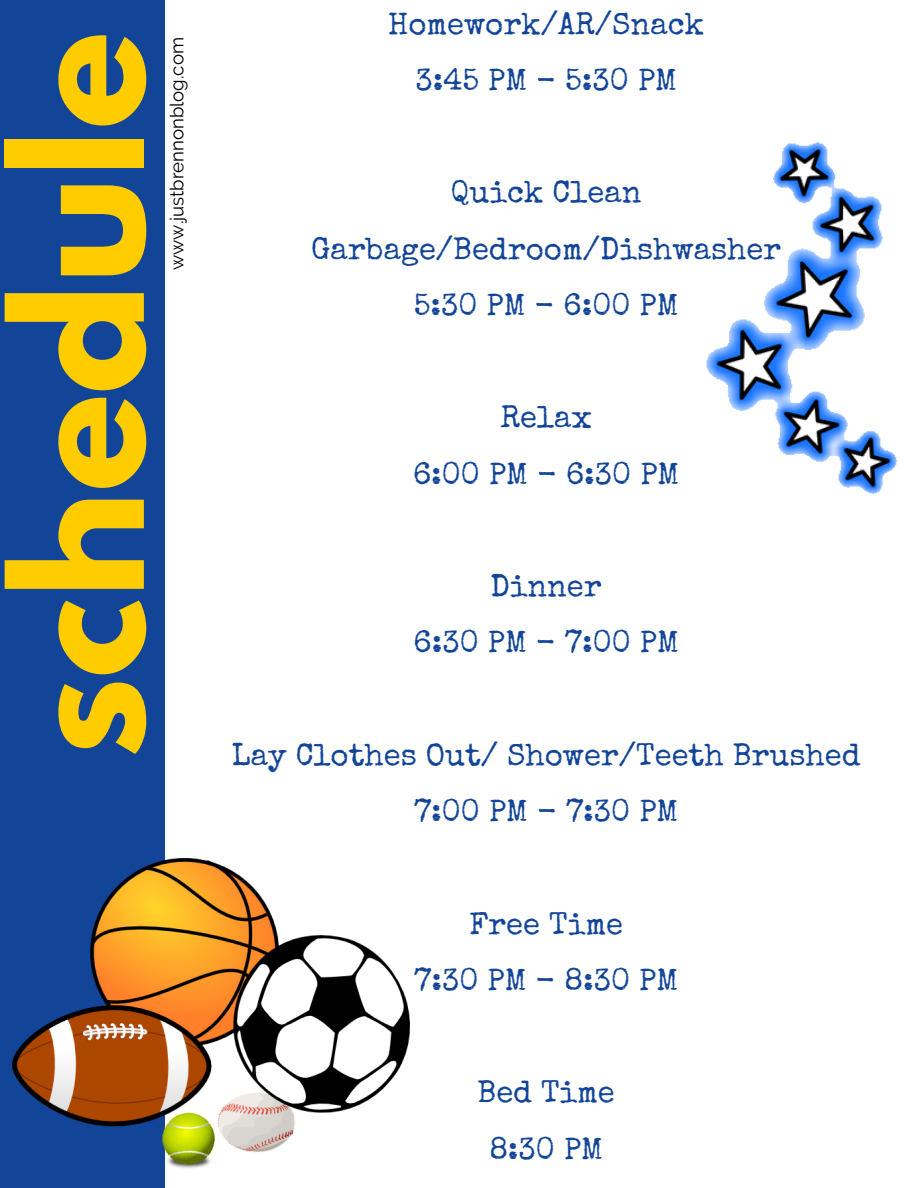
<style>
.page{position:relative;width:918px;height:1188px;background:#124598}
.page>*{position:absolute;margin:0;border:0;box-sizing:border-box;transform-origin:0 0}
.t1{font:700 161.85px "League Spartan";color:#fc0}
.t2{font:31.2px/56.2px "Special Elite";color:#124598;text-align:center}
.t3{font:18.75px "Raleway";color:#000}
</style>
<div class="page">
<div style="left:165px;top:0;width:753px;height:1188px;background:#fff"></div>
<img style="left:12px;top:858px;width:397px;height:310px">
<img style="left:706px;top:142px;width:192px;height:353px">
<h1 class="t1" style="left:-2px;top:758px;width:728px;rotate:-90deg">schedule</h1>
<p class="t3" style="left:166px;top:270px;width:234px;rotate:-90deg">www.justbrennonblog.com</p>
<p class="t2" style="left:388px;top:-1px;width:318px">Homework/AR/Snack<br>3:45 PM - 5:30 PM</p>
<p class="t2" style="left:311px;top:168px;width:472px">Quick Clean<br>Garbage/Bedroom/Dishwasher<br>5:30 PM - 6:00 PM</p>
<p class="t2" style="left:413px;top:393px;width:268px">Relax<br>6:00 PM - 6:30 PM</p>
<p class="t2" style="left:414px;top:562px;width:267px">Dinner<br>6:30 PM - 7:00 PM</p>
<p class="t2" style="left:232px;top:730px;width:630px">Lay Clothes Out/ Shower/Teeth Brushed<br>7:00 PM - 7:30 PM</p>
<p class="t2" style="left:414px;top:899px;width:265px">Free Time<br>7:30 PM - 8:30 PM</p>
<p class="t2" style="left:478px;top:1068px;width:139px">Bed Time<br>8:30 PM</p>
</div>
